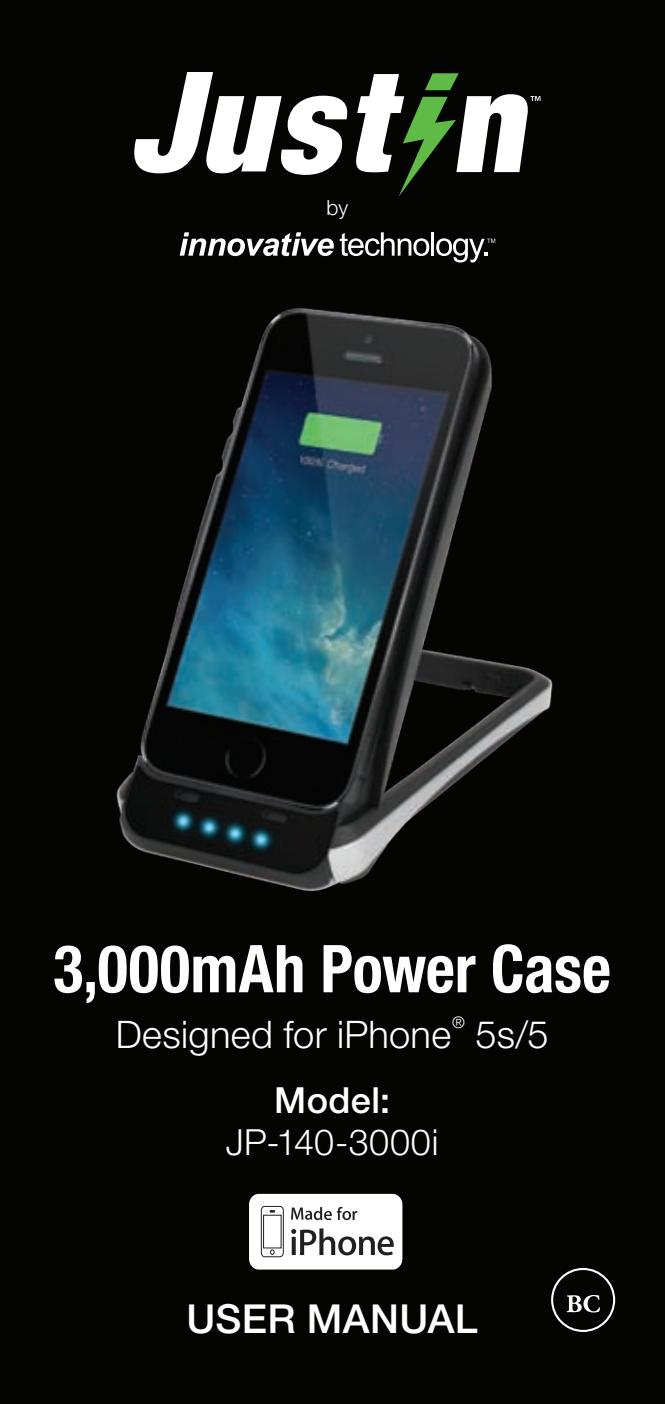
<style>
.page{position:relative;width:665px;height:1404px;background:#fff}
.page>*{position:absolute;margin:0;border:0;box-sizing:border-box;transform-origin:0 0}
.t1{font:700 condensed 66px "Helvetica Neue LT Std";color:#fff;scale:.95 1}
.t2{font:500 40px "Helvetica Neue LT Std";letter-spacing:.01em;color:#fff}
.t3{font:300 38px "Helvetica Neue LT Std";letter-spacing:.01em;color:#fff}
.t4{font:300 36px "Helvetica Neue LT Std";letter-spacing:.01em;color:#fff}
.t5{font:500 36px "Helvetica Neue LT Std";letter-spacing:.01em;color:#fff}
.t6{font:300 20.8px "Helvetica Neue LT Std";color:#fff}
.t7{font:300 16px "Helvetica Neue LT Std";color:#fff}
</style>
<div class="page">
<div style="left:0;top:0;width:664px;height:1404px;background:#040503"></div>
<svg style="left:551px;top:1268px;width:64px;height:64px"></svg>
<svg style="left:134px;top:72px;width:406px;height:125px"></svg>
<svg style="left:180px;top:232px;width:249px;height:24px"></svg>
<hr style="left:431px;top:232px;width:3px;height:24px;background:#fff">
<svg style="left:436px;top:238px;width:59px;height:24px"></svg>
<img style="left:116px;top:308px;width:437px;height:584px">
<div style="left:249px;top:1194px;width:153px;height:75px;background:#fff;border-radius:10px"></div>
<svg style="left:291px;top:1207px;width:66px;height:13px"></svg>
<svg style="left:291px;top:1228px;width:102px;height:27px"></svg>
<div style="left:261px;top:1206px;width:22px;height:51px;border:1px solid #231f20;border-radius:4px"></div>
<div style="left:263px;top:1215px;width:18px;height:33px;border:1px solid #231f20"></div>
<svg style="left:270px;top:1249px;width:4px;height:6px"></svg>
<svg style="left:269px;top:1210px;width:6px;height:2px"></svg>
<p class="t6" style="left:326px;top:195px;width:23px">by</p>
<h1 class="t1" style="left:53px;top:929px;width:588px">3,000mAh Power Case</h1>
<p class="t3" style="left:116px;top:1011px;width:337px">Designed for iPhone</p>
<p class="t7" style="left:452px;top:1013px;width:14px">®</p>
<p class="t3" style="left:475px;top:1011px;width:75px">5s/5</p>
<p class="t5" style="left:274px;top:1079px;width:117px">Model:</p>
<p class="t4" style="left:226px;top:1120px;width:214px">JP-140-3000i</p>
<p class="t2" style="left:186px;top:1295px;width:293px">USER MANUAL</p>
</div>
